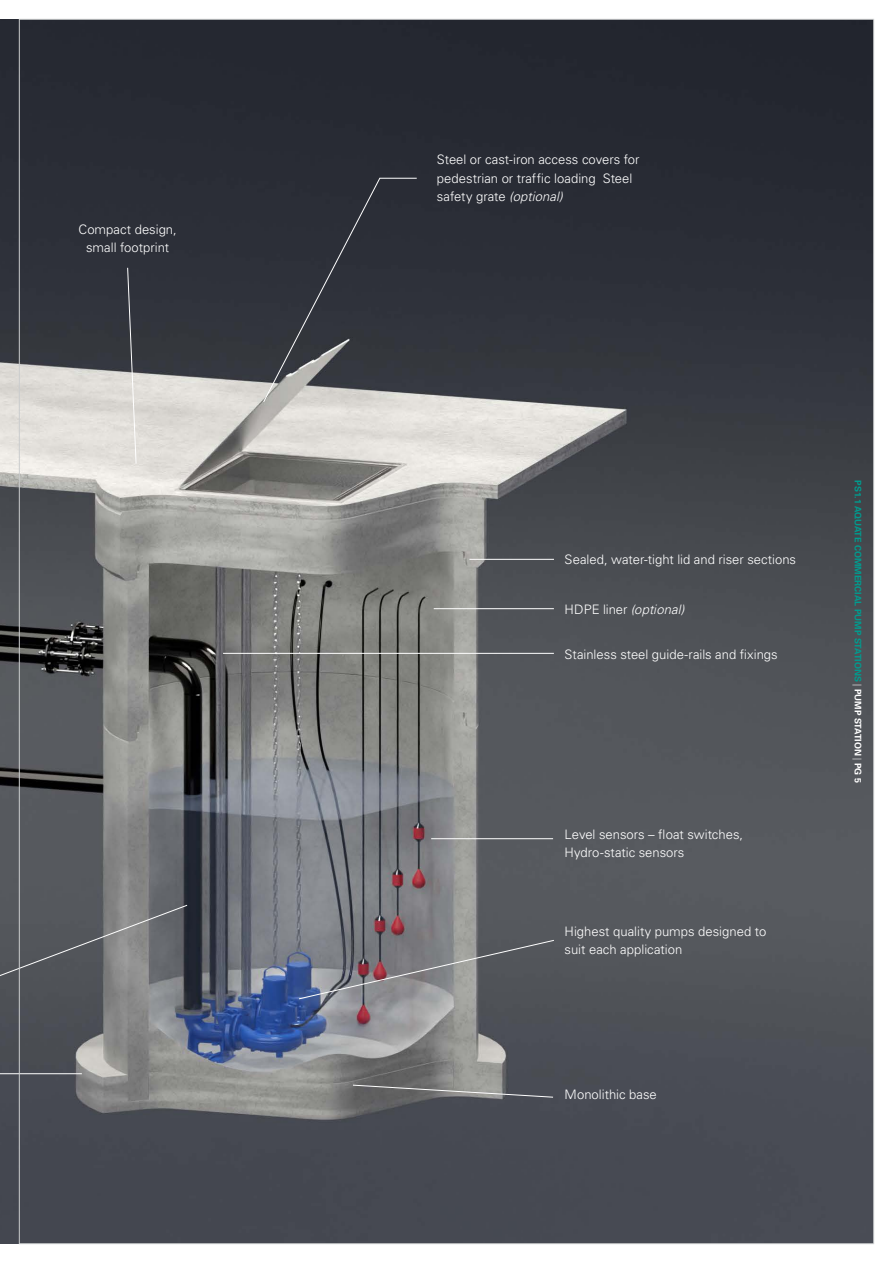
<style>
.page{position:relative;width:893px;height:1263px;background:#fff}
.page>*{position:absolute;margin:0;border:0;box-sizing:border-box;transform-origin:0 0}
.t1{font:300 13.05px/18.1px "Univers LT Std";color:#fff}
.t2{font:italic 300 13.05px "Univers LT Std";letter-spacing:.01em;color:#fff}
.t3{font:700 9px "Univers LT Std";color:#009c8f}
.s1{font-style:italic}
.s2{font-style:normal}
.s3{font-weight:300;color:#fff}
.s4{color:#fff}
</style>
<div class="page">
<img style="left:0;top:19px;width:872px;height:1225px">
<svg style="left:263px;top:177px;width:154px;height:226px;background:#3e4048"></svg>
<svg style="left:298px;top:939px;width:257px;height:61px;background:#75767c"></svg>
<hr style="left:434px;top:608px;width:120px;height:1px;background:#fff">
<hr style="left:223px;top:653px;width:331px;height:1px;background:#fff">
<hr style="left:431px;top:838px;width:122px;height:1px;background:#fff">
<hr style="left:469px;top:559px;width:85px;height:1px;background:#fff">
<svg style="left:352px;top:1084px;width:202px;height:14px;background:#757678"></svg>
<hr style="left:0;top:1073px;width:82px;height:1px;background:#fff">
<svg style="left:0;top:904px;width:188px;height:89px;background:#65676b"></svg>
<svg style="left:127px;top:267px;width:10px;height:197px;background:#8e8f90"></svg>
<p class="t1" style="left:78px;top:220px;width:100px;text-align:center">Compact design, small footprint</p>
<p class="t1" style="left:437px;top:151px;width:204px">Steel or cast-iron access covers for pedestrian or traffic loading Steel safety grate <span class="s1">(optional)</span></p>
<p class="t1" style="left:565px;top:551px;width:233px">Sealed, water-tight lid and riser sections</p>
<p class="t2" style="left:565px;top:601px;width:121px"><span class="s2">HDPE liner</span> (optional)</p>
<p class="t1" style="left:565px;top:645px;width:215px">Stainless steel guide-rails and fixings</p>
<p class="t1" style="left:565px;top:825px;width:180px">Level sensors – float switches,<br>Hydro-static sensors</p>
<p class="t1" style="left:565px;top:922px;width:203px">Highest quality pumps designed to suit each application</p>
<p class="t1" style="left:565px;top:1085px;width:94px">Monolithic base</p>
<p class="t3" style="left:863px;top:480px;width:304px;rotate:90deg">PS1.1 Aquate Commercial Pump Stations <span class="s3">|</span> <span class="s4">PUMP STATION</span> <span class="s3">|</span> <span class="s4">PG 5</span></p>
</div>
